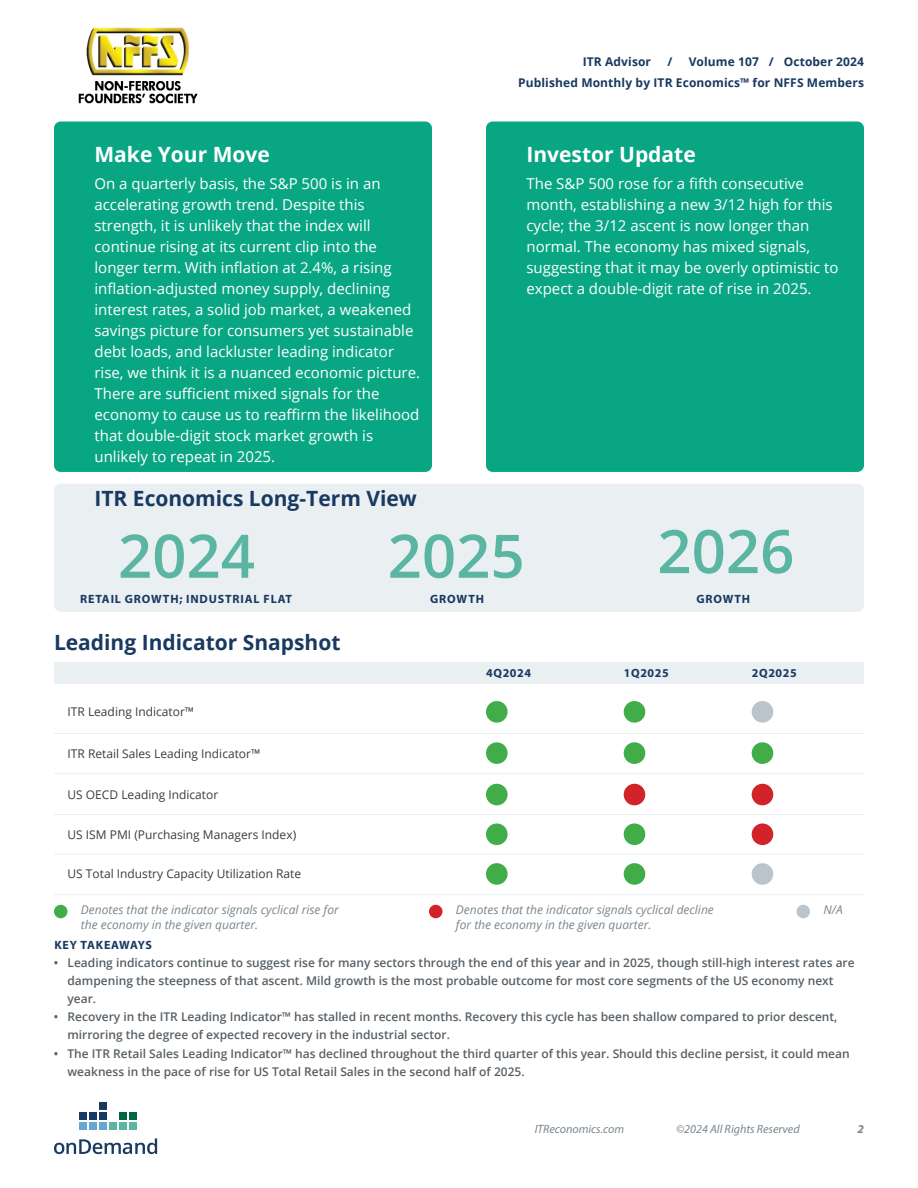
<style>
.page{position:relative;width:918px;height:1188px;background:#fff}
.page>*{position:absolute;margin:0;border:0;box-sizing:border-box;transform-origin:0 0}
.t1{font:600 60px "Open Sans";color:#5ab5a2}
.t2{font:700 21px "Open Sans";color:#183961}
.t3{font:700 21px "Open Sans";color:#fff}
.t4{font:15px/21px "Open Sans";color:#fff}
.t5{font:600 12px/18px "Open Sans";color:#576066}
.t6{font:italic 12px/15px "Open Sans";color:#7a868e}
.t7{font:12px "Open Sans";color:#373d42}
.t8{font:700 12px/21px "Open Sans";letter-spacing:.01em;color:#183961;text-align:right}
.t9{font:700 12px "Myriad Pro";letter-spacing:.07em;color:#183961}
.t10{font:italic 12px "Myriad Pro";color:#7a868e}
.t11{font:italic 700 12px "Myriad Pro";color:#7a868e}
</style>
<div class="page">
<svg style="left:54px;top:1138px;width:103px;height:16px"></svg>
<div style="left:109px;top:1122px;width:8px;height:8px;background:#5ab5a2"></div>
<div style="left:119px;top:1122px;width:8px;height:8px;background:#5ab5a2"></div>
<div style="left:129px;top:1122px;width:8px;height:8px;background:#5ab5a2"></div>
<div style="left:99px;top:1122px;width:8px;height:8px;background:#65a9d2"></div>
<div style="left:89px;top:1122px;width:8px;height:8px;background:#65a9d2"></div>
<div style="left:79px;top:1122px;width:8px;height:8px;background:#65a9d2"></div>
<div style="left:119px;top:1112px;width:8px;height:8px;background:#006742"></div>
<div style="left:99px;top:1112px;width:8px;height:8px;background:#183961"></div>
<div style="left:89px;top:1112px;width:8px;height:8px;background:#183961"></div>
<div style="left:79px;top:1112px;width:8px;height:8px;background:#183961"></div>
<div style="left:129px;top:1112px;width:8px;height:8px;background:#006742"></div>
<div style="left:99px;top:1102px;width:8px;height:8px;background:#183961"></div>
<img style="left:78px;top:27px;width:120px;height:77px">
<div style="left:54px;top:484px;width:810px;height:128px;background:#eaeff2;border-radius:7px"></div>
<div style="left:54px;top:122px;width:378px;height:350px;background:#09a684;border-radius:7px"></div>
<div style="left:486px;top:122px;width:378px;height:350px;background:#09a684;border-radius:7px"></div>
<div style="left:54px;top:905px;width:14px;height:13px;background:#41ad49;border-radius:50%"></div>
<div style="left:429px;top:905px;width:13px;height:13px;background:#d2232a;border-radius:50%"></div>
<div style="left:796px;top:905px;width:14px;height:13px;background:#bbc4ca;border-radius:50%"></div>
<div style="left:54px;top:662px;width:810px;height:22px;background:#eaeff2"></div>
<hr style="left:54px;top:733px;width:810px;height:1px;background:#eaeff2">
<hr style="left:54px;top:773px;width:810px;height:1px;background:#eaeff2">
<hr style="left:54px;top:814px;width:810px;height:1px;background:#eaeff2">
<hr style="left:54px;top:894px;width:810px;height:1px;background:#eaeff2">
<hr style="left:54px;top:854px;width:810px;height:1px;background:#eaeff2">
<div style="left:486px;top:701px;width:22px;height:22px;background:#41ad49;border-radius:50%"></div>
<div style="left:486px;top:784px;width:22px;height:21px;background:#41ad49;border-radius:50%"></div>
<div style="left:486px;top:823px;width:22px;height:22px;background:#41ad49;border-radius:50%"></div>
<div style="left:752px;top:863px;width:21px;height:22px;background:#bbc4ca;border-radius:50%"></div>
<div style="left:624px;top:784px;width:21px;height:21px;background:#d2232a;border-radius:50%"></div>
<div style="left:624px;top:701px;width:21px;height:22px;background:#41ad49;border-radius:50%"></div>
<div style="left:752px;top:742px;width:21px;height:22px;background:#41ad49;border-radius:50%"></div>
<div style="left:752px;top:784px;width:21px;height:21px;background:#d2232a;border-radius:50%"></div>
<div style="left:624px;top:823px;width:21px;height:22px;background:#41ad49;border-radius:50%"></div>
<div style="left:752px;top:823px;width:21px;height:22px;background:#d2232a;border-radius:50%"></div>
<div style="left:486px;top:863px;width:22px;height:22px;background:#41ad49;border-radius:50%"></div>
<div style="left:624px;top:863px;width:21px;height:22px;background:#41ad49;border-radius:50%"></div>
<div style="left:752px;top:701px;width:21px;height:22px;background:#bbc4ca;border-radius:50%"></div>
<div style="left:624px;top:742px;width:21px;height:22px;background:#41ad49;border-radius:50%"></div>
<div style="left:486px;top:742px;width:22px;height:22px;background:#41ad49;border-radius:50%"></div>
<p class="t8" style="left:518px;top:51px;width:347px">Volume 107 / October 2024<br>Published Monthly by ITR Economics™ for NFFS Members</p>
<p class="t8" style="left:583px;top:51px;width:70px">ITR Advisor</p>
<p class="t8" style="left:667px;top:51px;width:6px">/</p>
<h2 class="t3" style="left:94px;top:139px;width:177px">Make Your Move</h2>
<h2 class="t3" style="left:526px;top:139px;width:171px">Investor Update</h2>
<p class="t4" style="left:94px;top:172px;width:327px">On a quarterly basis, the S&amp;P 500 is in an accelerating growth trend. Despite this strength, it is unlikely that the index will continue rising at its current clip into the longer term. With inflation at 2.4%, a rising inflation-adjusted money supply, declining interest rates, a solid job market, a weakened savings picture for consumers yet sustainable debt loads, and lackluster leading indicator rise, we think it is a nuanced economic picture.<br>There are sufficient mixed signals for the economy to cause us to reaffirm the likelihood that double-digit stock market growth is unlikely to repeat in 2025.</p>
<p class="t4" style="left:526px;top:172px;width:314px">The S&amp;P 500 rose for a fifth consecutive month, establishing a new 3/12 high for this cycle; the 3/12 ascent is now longer than normal. The economy has mixed signals, suggesting that it may be overly optimistic to expect a double-digit rate of rise in 2025.</p>
<h2 class="t2" style="left:94px;top:484px;width:324px">ITR Economics Long-Term View</h2>
<h1 class="t1" style="left:118px;top:515px;width:139px">2024</h1>
<h1 class="t1" style="left:388px;top:515px;width:139px">2025</h1>
<h1 class="t1" style="left:657px;top:510px;width:139px">2026</h1>
<p class="t9" style="left:80px;top:591px;width:213px">RETAIL GROWTH; INDUSTRIAL FLAT</p>
<p class="t9" style="left:430px;top:591px;width:55px">GROWTH</p>
<p class="t9" style="left:696px;top:591px;width:55px">GROWTH</p>
<h2 class="t2" style="left:54px;top:628px;width:288px">Leading Indicator Snapshot</h2>
<p class="t7" style="left:68px;top:704px;width:128px">ITR Leading Indicator™</p>
<p class="t7" style="left:68px;top:745px;width:194px">ITR Retail Sales Leading Indicator™</p>
<p class="t7" style="left:68px;top:787px;width:152px">US OECD Leading Indicator</p>
<p class="t7" style="left:68px;top:826px;width:230px">US ISM PMI (Purchasing Managers Index)</p>
<p class="t7" style="left:68px;top:866px;width:235px">US Total Industry Capacity Utilization Rate</p>
<p class="t9" style="left:486px;top:665px;width:47px">4Q2024</p>
<p class="t9" style="left:624px;top:665px;width:47px">1Q2025</p>
<p class="t9" style="left:752px;top:665px;width:47px">2Q2025</p>
<p class="t6" style="left:81px;top:902px;width:259px">Denotes that the indicator signals cyclical rise for the economy in the given quarter.</p>
<p class="t6" style="left:456px;top:902px;width:259px">Denotes that the indicator signals cyclical decline for the economy in the given quarter.</p>
<p class="t6" style="left:823px;top:902px;width:21px">N/A</p>
<p class="t9" style="left:54px;top:938px;width:99px">KEY TAKEAWAYS</p>
<p class="t5" style="left:67px;top:953px;width:789px;text-indent:-14px">• Leading indicators continue to suggest rise for many sectors through the end of this year and in 2025, though still-high interest rates are dampening the steepness of that ascent. Mild growth is the most probable outcome for most core segments of the US economy next year.</p>
<p class="t5" style="left:67px;top:1008px;width:771px;text-indent:-14px">• Recovery in the ITR Leading Indicator™ has stalled in recent months. Recovery this cycle has been shallow compared to prior descent, mirroring the degree of expected recovery in the industrial sector.</p>
<p class="t5" style="left:67px;top:1045px;width:784px;text-indent:-14px">• The ITR Retail Sales Leading Indicator™ has declined throughout the third quarter of this year. Should this decline persist, it could mean weakness in the pace of rise for US Total Retail Sales in the second half of 2025.</p>
<p class="t10" style="left:535px;top:1121px;width:91px">ITReconomics.com</p>
<p class="t10" style="left:676px;top:1121px;width:125px">©2024 All Rights Reserved</p>
<p class="t11" style="left:858px;top:1121px;width:8px">2</p>
</div>
